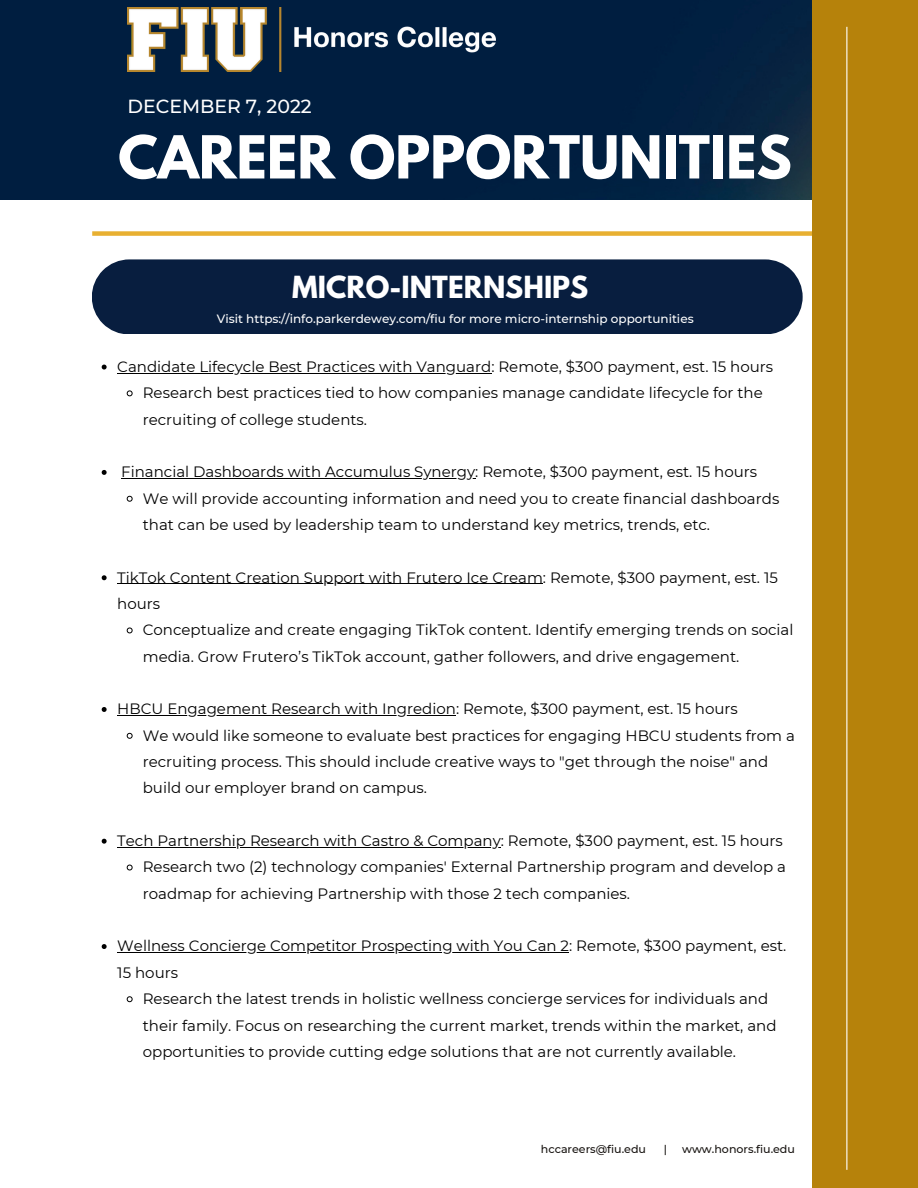
<style>
.page{position:relative;width:918px;height:1188px;background:#fff}
.page>*{position:absolute;margin:0;border:0;box-sizing:border-box;transform-origin:0 0}
.t1{font:700 52.5px "League Spartan";color:#fff}
.t2{font:700 27px "League Spartan";color:#fff}
.t3{font:500 18.9px "Montserrat";color:#fff}
.t4{font:15px/26.4px "Montserrat";color:#000}
.t5{font:500 12px "Montserrat";color:#fff}
.t6{font:500 11.1px "Montserrat";color:#171310}
</style>
<div class="page">
<div style="left:92px;top:231px;width:720px;height:5px;background:#e8b031"></div>
<div style="left:0;top:0;width:812px;height:199px;background:#001e40"></div>
<div style="left:812px;top:0;width:106px;height:1188px;background:#b6820b"></div>
<hr style="left:846px;top:27px;width:1px;height:1143px;background:#fff">
<img style="left:127px;top:8px;width:368px;height:64px">
<svg style="left:102px;top:365px;width:5px;height:5px"></svg>
<hr style="left:117px;top:373px;width:374px;height:1px;background:#000">
<svg style="left:126px;top:390px;width:7px;height:7px"></svg>
<svg style="left:102px;top:470px;width:5px;height:5px"></svg>
<hr style="left:121px;top:478px;width:354px;height:1px;background:#000">
<svg style="left:126px;top:495px;width:7px;height:7px"></svg>
<svg style="left:102px;top:575px;width:5px;height:5px"></svg>
<hr style="left:117px;top:584px;width:426px;height:1px;background:#000">
<svg style="left:126px;top:627px;width:7px;height:7px"></svg>
<svg style="left:102px;top:707px;width:5px;height:5px"></svg>
<hr style="left:117px;top:715px;width:339px;height:1px;background:#000">
<svg style="left:126px;top:732px;width:7px;height:7px"></svg>
<svg style="left:102px;top:839px;width:5px;height:5px"></svg>
<hr style="left:117px;top:847px;width:384px;height:1px;background:#000">
<svg style="left:126px;top:864px;width:7px;height:7px"></svg>
<svg style="left:102px;top:944px;width:5px;height:5px"></svg>
<hr style="left:117px;top:952px;width:452px;height:1px;background:#000">
<svg style="left:126px;top:996px;width:7px;height:7px"></svg>
<div style="left:92px;top:259px;width:711px;height:75px;background:#081e3f"></div>
<p class="t3" style="left:127px;top:94px;width:186px">DECEMBER 7, 2022</p>
<h1 class="t1" style="left:118px;top:131px;width:675px">CAREER OPPORTUNITIES</h1>
<h2 class="t2" style="left:292px;top:274px;width:298px">MICRO-INTERNSHIPS</h2>
<p class="t5" style="left:217px;top:311px;width:478px">Visit https://info.parkerdewey.com/fiu for more micro-internship opportunities</p>
<p class="t4" style="left:143px;top:353px;width:632px;text-indent:-26px">Candidate Lifecycle Best Practices with Vanguard: Remote, $300 payment, est. 15 hours<br>Research best practices tied to how companies manage candidate lifecycle for the recruiting of college students.</p>
<p class="t4" style="left:143px;top:459px;width:638px;text-indent:-22px">Financial Dashboards with Accumulus Synergy: Remote, $300 payment, est. 15 hours<br>We will provide accounting information and need you to create financial dashboards that can be used by leadership team to understand key metrics, trends, etc.</p>
<p class="t4" style="left:117px;top:564px;width:662px">TikTok Content Creation Support with Frutero Ice Cream: Remote, $300 payment, est. 15 hours</p>
<p class="t4" style="left:143px;top:617px;width:652px">Conceptualize and create engaging TikTok content. Identify emerging trends on social media. Grow Frutero’s TikTok account, gather followers, and drive engagement.</p>
<p class="t4" style="left:143px;top:696px;width:654px;text-indent:-26px">HBCU Engagement Research with Ingredion: Remote, $300 payment, est. 15 hours<br>We would like someone to evaluate best practices for engaging HBCU students from a recruiting process. This should include creative ways to "get through the noise" and build our employer brand on campus.</p>
<p class="t4" style="left:143px;top:828px;width:645px;text-indent:-26px">Tech Partnership Research with Castro &amp; Company: Remote, $300 payment, est. 15 hours<br>Research two (2) technology companies' External Partnership program and develop a roadmap for achieving Partnership with those 2 tech companies.</p>
<p class="t4" style="left:117px;top:933px;width:671px">Wellness Concierge Competitor Prospecting with You Can 2: Remote, $300 payment, est.<br>15 hours</p>
<p class="t4" style="left:143px;top:986px;width:635px">Research the latest trends in holistic wellness concierge services for individuals and their family. Focus on researching the current market, trends within the market, and opportunities to provide cutting edge solutions that are not currently available.</p>
<p class="t6" style="left:541px;top:1142px;width:107px">hccareers@fiu.edu</p>
<p class="t6" style="left:664px;top:1142px;width:5px">|</p>
<p class="t6" style="left:682px;top:1142px;width:114px">www.honors.fiu.edu</p>
</div>
